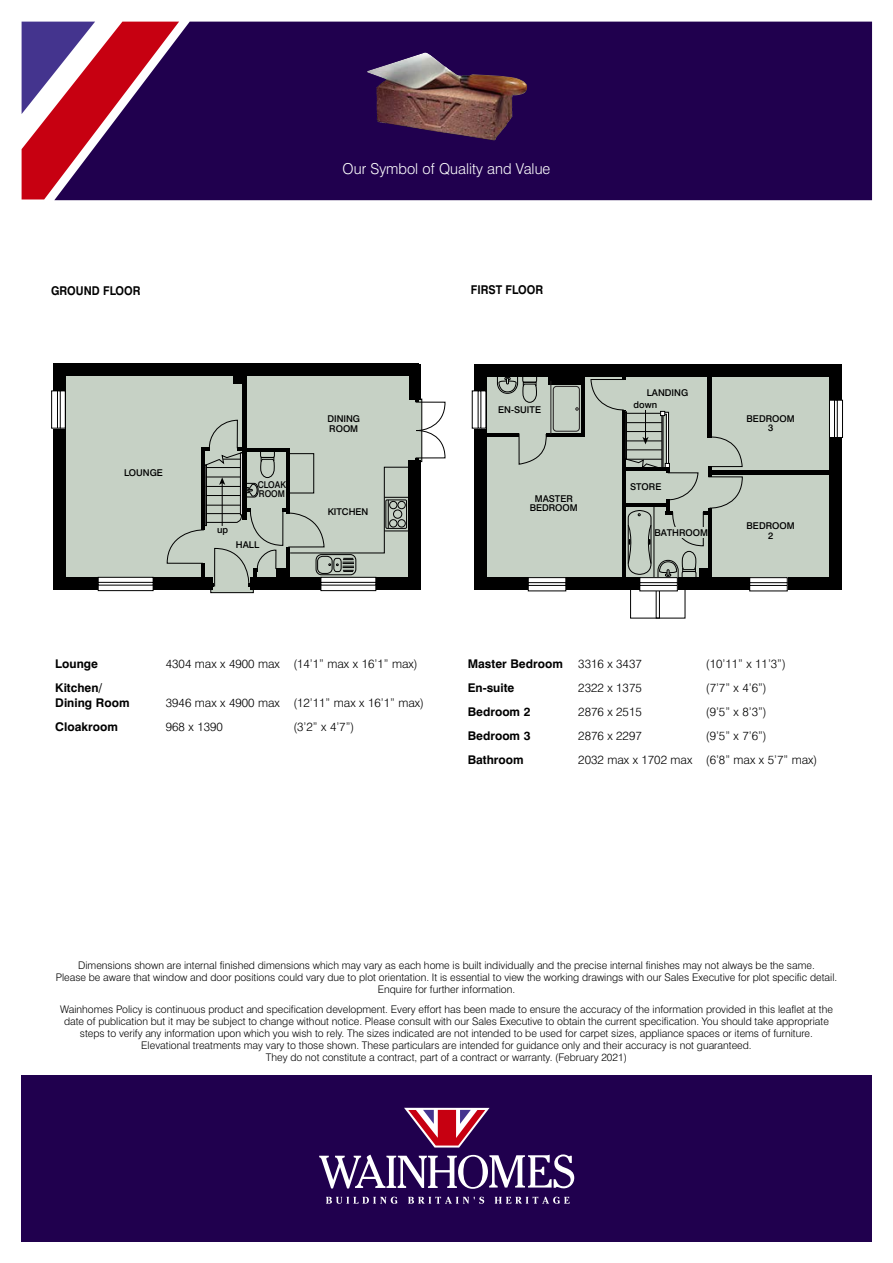
<style>
.page{position:relative;width:893px;height:1263px;background:#fff}
.page>*{position:absolute;margin:0;border:0;box-sizing:border-box;transform-origin:0 0}
.t1{font:300 15px "Swiss 721 BT";color:#fff}
.t2{font:700 12.15px "Swiss 721 BT";color:#000;scale:.9 1}
.t3{font:300 12px "Swiss 721 BT";color:#000}
.t4{font:700 12px/15px "Swiss 721 BT";color:#000}
.t5{font:300 10.5px/12px "Swiss 721 BT";color:#000;text-align:center}
.t6{font:500 9.3px/9.3px "Swiss 721 BT";color:#000;text-align:center}
.t7{font:500 9.3px/9.3px "Swiss 721 BT";color:#000;scale:.9 1}
</style>
<div class="page">
<div style="left:21px;top:1075px;width:851px;height:167px;background:#20004e"></div>
<svg style="left:404px;top:1108px;width:85px;height:39px"></svg>
<svg style="left:319px;top:1154px;width:255px;height:35px"></svg>
<svg style="left:326px;top:1197px;width:71px;height:7px"></svg>
<svg style="left:408px;top:1196px;width:76px;height:8px"></svg>
<svg style="left:495px;top:1196px;width:75px;height:8px"></svg>
<div style="left:54px;top:22px;width:818px;height:178px;background:#20004e"></div>
<svg style="left:22px;top:22px;width:157px;height:177px"></svg>
<img style="left:367px;top:52px;width:160px;height:89px">
<div style="left:211px;top:580px;width:42px;height:13px;background:#c6d1c5"></div>
<div style="left:61px;top:368px;width:356px;height:218px;background:#c6d1c5"></div>
<div style="left:477px;top:370px;width:355px;height:218px;background:#c6d1c5"></div>
<div style="left:416px;top:399px;width:6px;height:63px;border:1px solid #000"></div>
<hr style="left:242px;top:373px;width:4px;height:146px;background:#000">
<div style="left:251px;top:577px;width:168px;height:12px;background:#000"></div>
<div style="left:53px;top:577px;width:160px;height:12px;background:#000"></div>
<div style="left:53px;top:364px;width:366px;height:12px;background:#000"></div>
<div style="left:53px;top:364px;width:13px;height:220px;background:#000"></div>
<hr style="left:582px;top:374px;width:3px;height:62px;background:#000">
<div style="left:474px;top:577px;width:366px;height:13px;background:#000"></div>
<div style="left:476px;top:364px;width:360px;height:12px;background:#000"></div>
<div style="left:474px;top:364px;width:12px;height:226px;background:#000"></div>
<div style="left:829px;top:364px;width:12px;height:226px;background:#000"></div>
<hr style="left:708px;top:470px;width:129px;height:4px;background:#000">
<svg style="left:518px;top:433px;width:29px;height:32px"></svg>
<hr style="left:546px;top:433px;width:39px;height:4px;background:#000">
<hr style="left:479px;top:433px;width:40px;height:4px;background:#000">
<svg style="left:630px;top:590px;width:56px;height:29px"></svg>
<div style="left:408px;top:460px;width:13px;height:129px;background:#000"></div>
<div style="left:409px;top:364px;width:12px;height:36px;background:#000"></div>
<hr style="left:416px;top:376px;width:3px;height:26px;background:#000">
<div style="left:233px;top:368px;width:11px;height:16px;background:#000"></div>
<div style="left:548px;top:376px;width:35px;height:8px;background:#000"></div>
<div style="left:553px;top:386px;width:27px;height:45px;border:1px solid #231f20;border-radius:3px"></div>
<svg style="left:575px;top:407px;width:4px;height:3px"></svg>
<hr style="left:551px;top:381px;width:1px;height:53px;background:#231f20">
<div style="left:210px;top:588px;width:44px;height:5px;border:1px solid #000"></div>
<div style="left:52px;top:391px;width:13px;height:37px;background:#fff"></div>
<div style="left:51px;top:391px;width:15px;height:37px;border:1px solid #000"></div>
<div style="left:57px;top:391px;width:4px;height:37px;border:1px solid #000"></div>
<svg style="left:474px;top:393px;width:10px;height:33px"></svg>
<div style="left:829px;top:400px;width:13px;height:37px;background:#fff"></div>
<div style="left:829px;top:400px;width:14px;height:38px;border:1px solid #000"></div>
<div style="left:834px;top:400px;width:4px;height:38px;border:1px solid #000"></div>
<div style="left:321px;top:577px;width:55px;height:14px;background:#fff"></div>
<div style="left:321px;top:577px;width:55px;height:14px;border:1px solid #000"></div>
<div style="left:528px;top:578px;width:38px;height:13px;background:#fff"></div>
<div style="left:528px;top:577px;width:38px;height:14px;border:1px solid #000"></div>
<div style="left:528px;top:582px;width:38px;height:4px;border:1px solid #000"></div>
<div style="left:640px;top:578px;width:37px;height:13px;background:#fff"></div>
<div style="left:639px;top:582px;width:39px;height:4px;border:1px solid #000"></div>
<div style="left:750px;top:578px;width:37px;height:13px;background:#fff"></div>
<div style="left:749px;top:577px;width:38px;height:14px;border:1px solid #000"></div>
<div style="left:749px;top:582px;width:38px;height:4px;border:1px solid #000"></div>
<svg style="left:100px;top:579px;width:51px;height:10px"></svg>
<div style="left:98px;top:577px;width:55px;height:14px;border:1px solid #000"></div>
<div style="left:98px;top:582px;width:55px;height:3px;border:1px solid #000"></div>
<svg style="left:167px;top:401px;width:279px;height:186px"></svg>
<div style="left:261px;top:457px;width:13px;height:5px;border:1px solid #000"></div>
<svg style="left:497px;top:376px;width:40px;height:27px"></svg>
<svg style="left:590px;top:376px;width:153px;height:202px"></svg>
<h1 class="t1" style="left:343px;top:163px;width:209px">Our Symbol of Quality and Value</h1>
<p class="t2" style="left:51px;top:286px;width:101px">GROUND FLOOR</p>
<p class="t2" style="left:471px;top:285px;width:82px">FIRST FLOOR</p>
<p class="t6" style="left:124px;top:469px;width:40px">LOUNGE</p>
<p class="t7" style="left:258px;top:480px;width:33px">CLOAK<br>ROOM</p>
<p class="t6" style="left:217px;top:526px;width:13px">up</p>
<p class="t6" style="left:236px;top:541px;width:25px">HALL</p>
<p class="t6" style="left:327px;top:415px;width:34px;text-align:left">DINING<br>ROOM</p>
<p class="t6" style="left:328px;top:508px;width:42px">KITCHEN</p>
<p class="t6" style="left:498px;top:406px;width:44px">EN-SUITE</p>
<p class="t6" style="left:530px;top:495px;width:50px">MASTER<br>BEDROOM</p>
<p class="t6" style="left:647px;top:389px;width:43px">LANDING</p>
<p class="t6" style="left:634px;top:401px;width:25px">down</p>
<p class="t6" style="left:630px;top:483px;width:33px">STORE</p>
<p class="t6" style="left:655px;top:529px;width:55px">BATHROOM</p>
<p class="t6" style="left:747px;top:415px;width:50px">BEDROOM<br>3</p>
<p class="t6" style="left:747px;top:522px;width:50px">BEDROOM<br>2</p>
<p class="t4" style="left:55px;top:657px;width:44px">Lounge</p>
<p class="t3" style="left:166px;top:659px;width:253px">4304 max x 4900 max (14’1” max x 16’1” max)</p>
<p class="t4" style="left:55px;top:681px;width:76px">Kitchen/<br>Dining Room</p>
<p class="t3" style="left:166px;top:698px;width:260px">3946 max x 4900 max (12’11” max x 16’1” max)</p>
<p class="t4" style="left:55px;top:720px;width:64px">Cloakroom</p>
<p class="t3" style="left:166px;top:722px;width:59px">968 x 1390</p>
<p class="t3" style="left:293px;top:722px;width:62px">(3’2” x 4’7”)</p>
<p class="t4" style="left:468px;top:657px;width:97px">Master Bedroom</p>
<p class="t3" style="left:578px;top:659px;width:65px">3316 x 3437</p>
<p class="t3" style="left:706px;top:659px;width:81px">(10’11” x 11’3”)</p>
<p class="t4" style="left:468px;top:681px;width:48px">En-suite</p>
<p class="t3" style="left:578px;top:683px;width:65px">2322 x 1375</p>
<p class="t3" style="left:706px;top:683px;width:62px">(7’7” x 4’6”)</p>
<p class="t4" style="left:468px;top:705px;width:64px">Bedroom 2</p>
<p class="t3" style="left:578px;top:707px;width:65px">2876 x 2515</p>
<p class="t3" style="left:706px;top:707px;width:62px">(9’5” x 8’3”)</p>
<p class="t4" style="left:468px;top:729px;width:64px">Bedroom 3</p>
<p class="t3" style="left:578px;top:731px;width:65px">2876 x 2297</p>
<p class="t3" style="left:706px;top:731px;width:62px">(9’5” x 7’6”)</p>
<p class="t4" style="left:468px;top:753px;width:57px">Bathroom</p>
<p class="t3" style="left:578px;top:755px;width:240px">2032 max x 1702 max (6’8” max x 5’7” max)</p>
<p class="t5" style="left:56px;top:960px;width:783px">Dimensions shown are internal finished dimensions which may vary as each home is built individually and the precise internal finishes may not always be the same.<br>Please be aware that window and door positions could vary due to plot orientation. It is essential to view the working drawings with our Sales Executive for plot specific detail.<br>Enquire for further information.</p>
<p class="t5" style="left:60px;top:1004px;width:774px">Wainhomes Policy is continuous product and specification development. Every effort has been made to ensure the accuracy of the information provided in this leaflet at the date of publication but it may be subject to change without notice. Please consult with our Sales Executive to obtain the current specification. You should take appropriate steps to verify any information upon which you wish to rely. The sizes indicated are not intended to be used for carpet sizes, appliance spaces or items of furniture.<br>Elevational treatments may vary to those shown. These particulars are intended for guidance only and their accuracy is not guaranteed.<br>They do not constitute a contract, part of a contract or warranty. (February 2021)</p>
</div>
